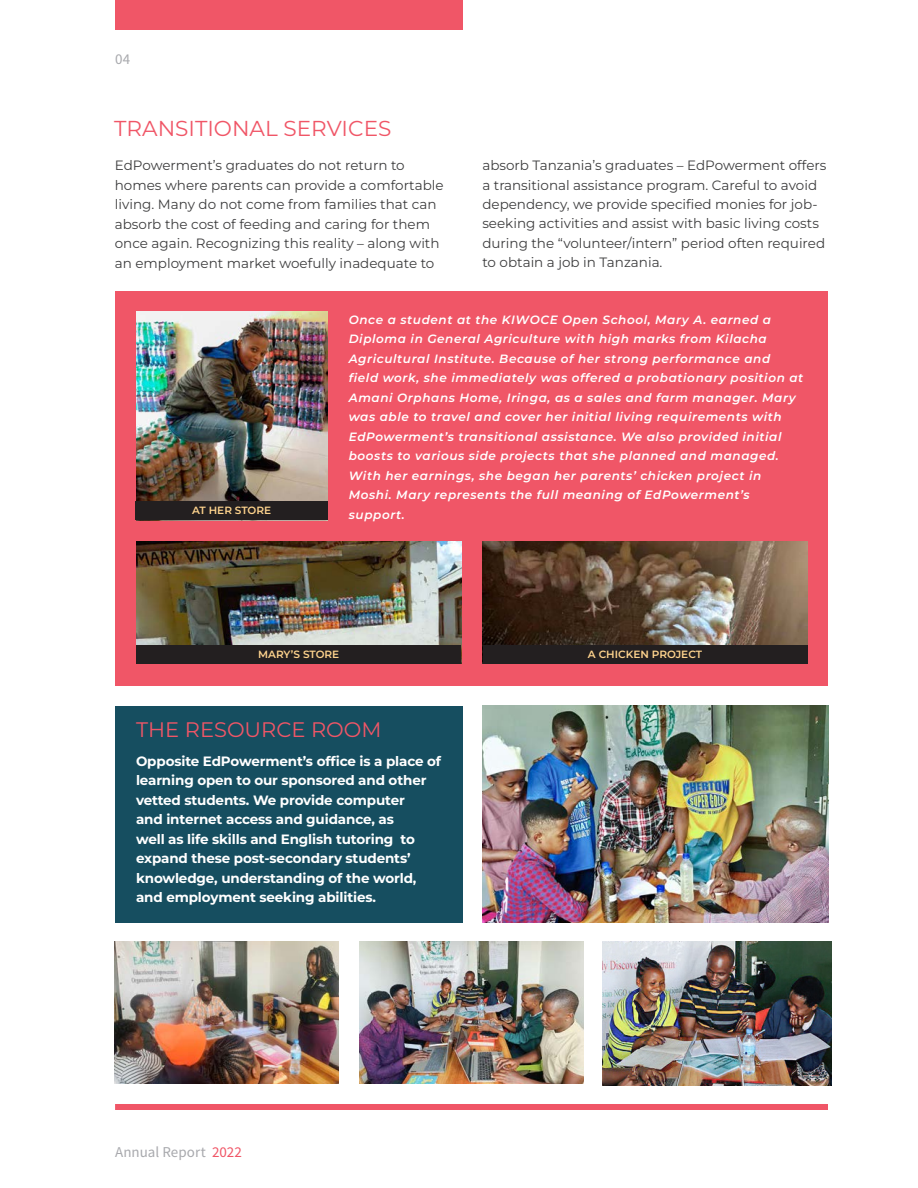
<style>
.page{position:relative;width:918px;height:1188px;background:#fff}
.page>*{position:absolute;margin:0;border:0;box-sizing:border-box;transform-origin:0 0}
.t1{font:21.6px "Montserrat";color:#f05667}
.t2{font:21px "Montserrat";color:#f05667}
.t3{font:15px "Source Sans Pro";color:#a8a9ad}
.t4{font:13.5px/19.5px "Montserrat";color:#3e3e3f}
.t5{font:700 13.5px/19.5px "Montserrat";letter-spacing:-.01em;color:#fff}
.t6{font:italic 600 12px/19.5px "Montserrat";letter-spacing:.05em;color:#fff}
.t7{font:600 10.5px "Montserrat";color:#fed38d}
.s1{color:#f05667}
</style>
<div class="page">
<div style="left:115px;top:1104px;width:713px;height:6px;background:#f05667"></div>
<div style="left:115px;top:0;width:348px;height:30px;background:#f05667"></div>
<div style="left:115px;top:706px;width:348px;height:217px;background:#164e60"></div>
<div style="left:115px;top:291px;width:712px;height:394px;background:#f05667"></div>
<img style="left:483px;top:705px;width:346px;height:217px">
<img style="left:136px;top:311px;width:192px;height:190px">
<img style="left:136px;top:542px;width:325px;height:103px">
<img style="left:115px;top:941px;width:224px;height:143px">
<img style="left:360px;top:941px;width:224px;height:143px">
<img style="left:602px;top:941px;width:229px;height:144px">
<img style="left:482px;top:542px;width:325px;height:122px">
<div style="left:135px;top:501px;width:193px;height:19px;background:#231f20"></div>
<div style="left:136px;top:645px;width:325px;height:19px;background:#231f20"></div>
<div style="left:483px;top:645px;width:324px;height:19px;background:#231f20"></div>
<p class="t3" style="left:115px;top:49px;width:17px">04</p>
<p class="t1" style="left:114px;top:114px;width:279px">TRANSITIONAL SERVICES</p>
<p class="t4" style="left:115px;top:155px;width:330px">EdPowerment’s graduates do not return to homes where parents can provide a comfortable living. Many do not come from families that can absorb the cost of feeding and caring for them once again. Recognizing this reality – along with an employment market woefully inadequate to</p>
<p class="t4" style="left:482px;top:155px;width:346px">absorb Tanzania’s graduates – EdPowerment offers a transitional assistance program. Careful to avoid dependency, we provide specified monies for job&shy;seeking activities and assist with basic living costs during the “volunteer/intern” period often required to obtain a job in Tanzania.</p>
<p class="t7" style="left:192px;top:504px;width:81px">AT HER STORE</p>
<p class="t6" style="left:349px;top:309px;width:456px">Once a student at the KIWOCE Open School, Mary A. earned a Diploma in General Agriculture with high marks from Kilacha Agricultural Institute. Because of her strong performance and<br>field work, she immediately was offered a probationary position at Amani Orphans Home, Iringa, as a sales and farm manager. Mary was able to travel and cover her initial living requirements with EdPowerment’s transitional assistance. We also provided initial boosts to various side projects that she planned and managed.<br>With her earnings, she began her parents’ chicken project in Moshi. Mary represents the full meaning of EdPowerment’s support.</p>
<p class="t7" style="left:258px;top:647px;width:83px">MARY’S STORE</p>
<p class="t7" style="left:588px;top:647px;width:116px">A CHICKEN PROJECT</p>
<p class="t2" style="left:136px;top:715px;width:247px">THE RESOURCE ROOM</p>
<p class="t5" style="left:136px;top:751px;width:307px">Opposite EdPowerment’s office is a place of learning open to our sponsored and other vetted students. We provide computer<br>and internet access and guidance, as<br>well as life skills and English tutoring to expand these post-secondary students’ knowledge, understanding of the world, and employment seeking abilities.</p>
<p class="t3" style="left:115px;top:1142px;width:128px">Annual Report <span class="s1">2022</span></p>
</div>
